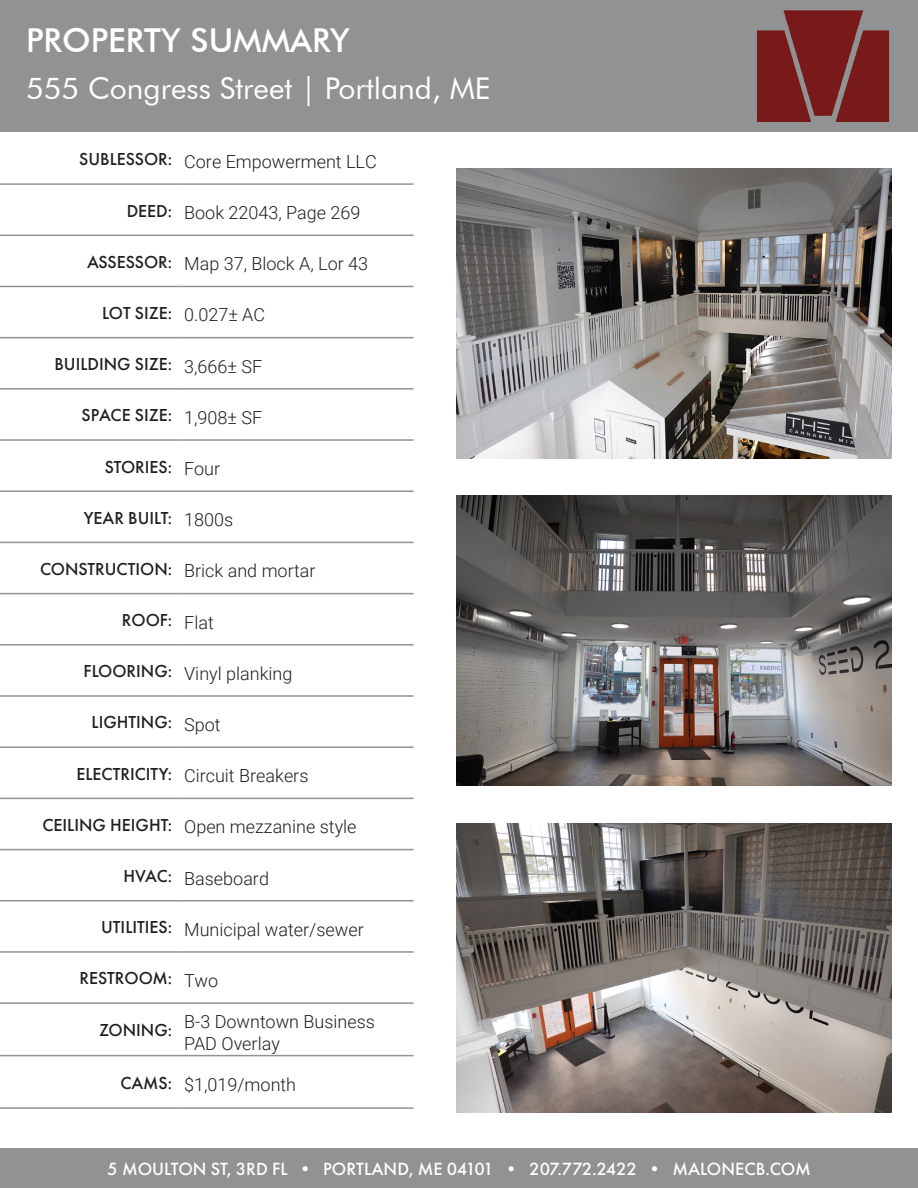
<style>
.page{position:relative;width:918px;height:1188px;background:#fff}
.page>*{position:absolute;margin:0;border:0;box-sizing:border-box;transform-origin:0 0}
.t1{font:500 33px "Futura BT";color:#fff}
.t2{font:30px "Futura BT";color:#fff}
.t3{font:500 18.3px "Futura PT";color:#fff}
.t4{font:700 18.3px "Arial Narrow";color:#fff}
.t5{font:300 18px "Roboto";color:#231f20}
.t6{font:500 18px "Futura PT";color:#231f20}
</style>
<div class="page">
<div style="left:0;top:0;width:918px;height:131px;background:#909293"></div>
<hr style="left:0;top:183px;width:178px;height:2px;background:#909293">
<hr style="left:178px;top:183px;width:236px;height:2px;background:#909293">
<hr style="left:0;top:235px;width:178px;height:1px;background:#909293">
<hr style="left:178px;top:235px;width:236px;height:1px;background:#909293">
<hr style="left:0;top:286px;width:178px;height:1px;background:#909293">
<hr style="left:178px;top:286px;width:236px;height:1px;background:#909293">
<hr style="left:0;top:337px;width:178px;height:1px;background:#909293">
<hr style="left:178px;top:337px;width:236px;height:1px;background:#909293">
<hr style="left:0;top:388px;width:178px;height:2px;background:#909293">
<hr style="left:178px;top:388px;width:236px;height:2px;background:#909293">
<hr style="left:0;top:439px;width:178px;height:2px;background:#909293">
<hr style="left:178px;top:439px;width:236px;height:2px;background:#909293">
<hr style="left:0;top:490px;width:178px;height:2px;background:#909293">
<hr style="left:178px;top:490px;width:236px;height:2px;background:#909293">
<hr style="left:0;top:542px;width:178px;height:1px;background:#909293">
<hr style="left:178px;top:542px;width:236px;height:1px;background:#909293">
<hr style="left:0;top:593px;width:178px;height:1px;background:#909293">
<hr style="left:178px;top:593px;width:236px;height:1px;background:#909293">
<hr style="left:0;top:644px;width:178px;height:2px;background:#909293">
<hr style="left:178px;top:644px;width:236px;height:2px;background:#909293">
<hr style="left:0;top:695px;width:178px;height:2px;background:#909293">
<hr style="left:178px;top:695px;width:236px;height:2px;background:#909293">
<hr style="left:0;top:746px;width:178px;height:2px;background:#909293">
<hr style="left:178px;top:746px;width:236px;height:2px;background:#909293">
<hr style="left:0;top:798px;width:178px;height:1px;background:#909293">
<hr style="left:178px;top:798px;width:236px;height:1px;background:#909293">
<hr style="left:0;top:849px;width:178px;height:1px;background:#909293">
<hr style="left:178px;top:849px;width:236px;height:1px;background:#909293">
<hr style="left:0;top:900px;width:178px;height:2px;background:#909293">
<hr style="left:178px;top:900px;width:236px;height:2px;background:#909293">
<hr style="left:0;top:951px;width:178px;height:2px;background:#909293">
<hr style="left:178px;top:951px;width:236px;height:2px;background:#909293">
<hr style="left:0;top:1002px;width:178px;height:2px;background:#909293">
<hr style="left:178px;top:1002px;width:236px;height:2px;background:#909293">
<hr style="left:0;top:1055px;width:178px;height:1px;background:#909293">
<hr style="left:178px;top:1055px;width:236px;height:1px;background:#909293">
<hr style="left:0;top:1107px;width:178px;height:2px;background:#909293">
<hr style="left:178px;top:1107px;width:236px;height:2px;background:#909293">
<img style="left:756px;top:10px;width:134px;height:112px">
<div style="left:0;top:1148px;width:918px;height:40px;background:#909293"></div>
<img style="left:456px;top:169px;width:435px;height:290px">
<img style="left:456px;top:495px;width:435px;height:290px">
<img style="left:456px;top:823px;width:435px;height:290px">
<p class="t1" style="left:26px;top:20px;width:325px">PROPERTY SUMMARY</p>
<p class="t2" style="left:26px;top:70px;width:466px">555 Congress Street | Portland, ME</p>
<p class="t6" style="left:79px;top:149px;width:94px">SUBLESSOR:</p>
<p class="t5" style="left:184px;top:149px;width:194px">Core Empowerment LLC</p>
<p class="t6" style="left:127px;top:200px;width:47px">DEED:</p>
<p class="t5" style="left:184px;top:200px;width:178px">Book 22043, Page 269</p>
<p class="t6" style="left:87px;top:251px;width:86px">ASSESSOR:</p>
<p class="t5" style="left:184px;top:251px;width:185px">Map 37, Block A, Lor 43</p>
<p class="t6" style="left:102px;top:302px;width:71px">LOT SIZE:</p>
<p class="t5" style="left:184px;top:302px;width:83px">0.027± AC</p>
<p class="t6" style="left:54px;top:353px;width:119px">BUILDING SIZE:</p>
<p class="t5" style="left:184px;top:354px;width:80px">3,666± SF</p>
<p class="t6" style="left:82px;top:404px;width:92px">SPACE SIZE:</p>
<p class="t5" style="left:184px;top:405px;width:80px">1,908± SF</p>
<p class="t6" style="left:105px;top:456px;width:69px">STORIES:</p>
<p class="t5" style="left:184px;top:456px;width:37px">Four</p>
<p class="t6" style="left:84px;top:507px;width:90px">YEAR BUILT:</p>
<p class="t5" style="left:184px;top:507px;width:50px">1800s</p>
<p class="t6" style="left:40px;top:558px;width:133px">CONSTRUCTION:</p>
<p class="t5" style="left:184px;top:558px;width:133px">Brick and mortar</p>
<p class="t6" style="left:122px;top:609px;width:52px">ROOF:</p>
<p class="t5" style="left:184px;top:610px;width:31px">Flat</p>
<p class="t6" style="left:84px;top:660px;width:90px">FLOORING:</p>
<p class="t5" style="left:184px;top:661px;width:110px">Vinyl planking</p>
<p class="t6" style="left:92px;top:712px;width:82px">LIGHTING:</p>
<p class="t5" style="left:184px;top:712px;width:38px">Spot</p>
<p class="t6" style="left:76px;top:763px;width:97px">ELECTRICITY:</p>
<p class="t5" style="left:184px;top:763px;width:126px">Circuit Breakers</p>
<p class="t6" style="left:42px;top:814px;width:131px">CEILING HEIGHT:</p>
<p class="t5" style="left:184px;top:814px;width:174px">Open mezzanine style</p>
<p class="t6" style="left:124px;top:865px;width:50px">HVAC:</p>
<p class="t5" style="left:184px;top:866px;width:86px">Baseboard</p>
<p class="t6" style="left:101px;top:916px;width:73px">UTILITIES:</p>
<p class="t5" style="left:184px;top:917px;width:181px">Municipal water/sewer</p>
<p class="t6" style="left:80px;top:968px;width:94px">RESTROOM:</p>
<p class="t5" style="left:184px;top:968px;width:35px">Two</p>
<p class="t6" style="left:99px;top:1019px;width:74px">ZONING:</p>
<p class="t5" style="left:184px;top:1009px;width:192px">B-3 Downtown Business</p>
<p class="t5" style="left:184px;top:1031px;width:97px">PAD Overlay</p>
<p class="t6" style="left:120px;top:1072px;width:53px">CAMS:</p>
<p class="t5" style="left:184px;top:1072px;width:114px">$1,019/month</p>
<p class="t4" style="left:151px;top:1154px;width:617px">5 M ULTON ST, 3RD FL • PORTLAND, ME 04101 • 207.7 2.2422 • MALONECB.COM</p>
<p class="t3" style="left:107px;top:1158px;width:705px">5 MOULTON ST, 3RD FL • PORTLAND, ME 04101 • 207.772.2422 • MALONECB.COM</p>
</div>
